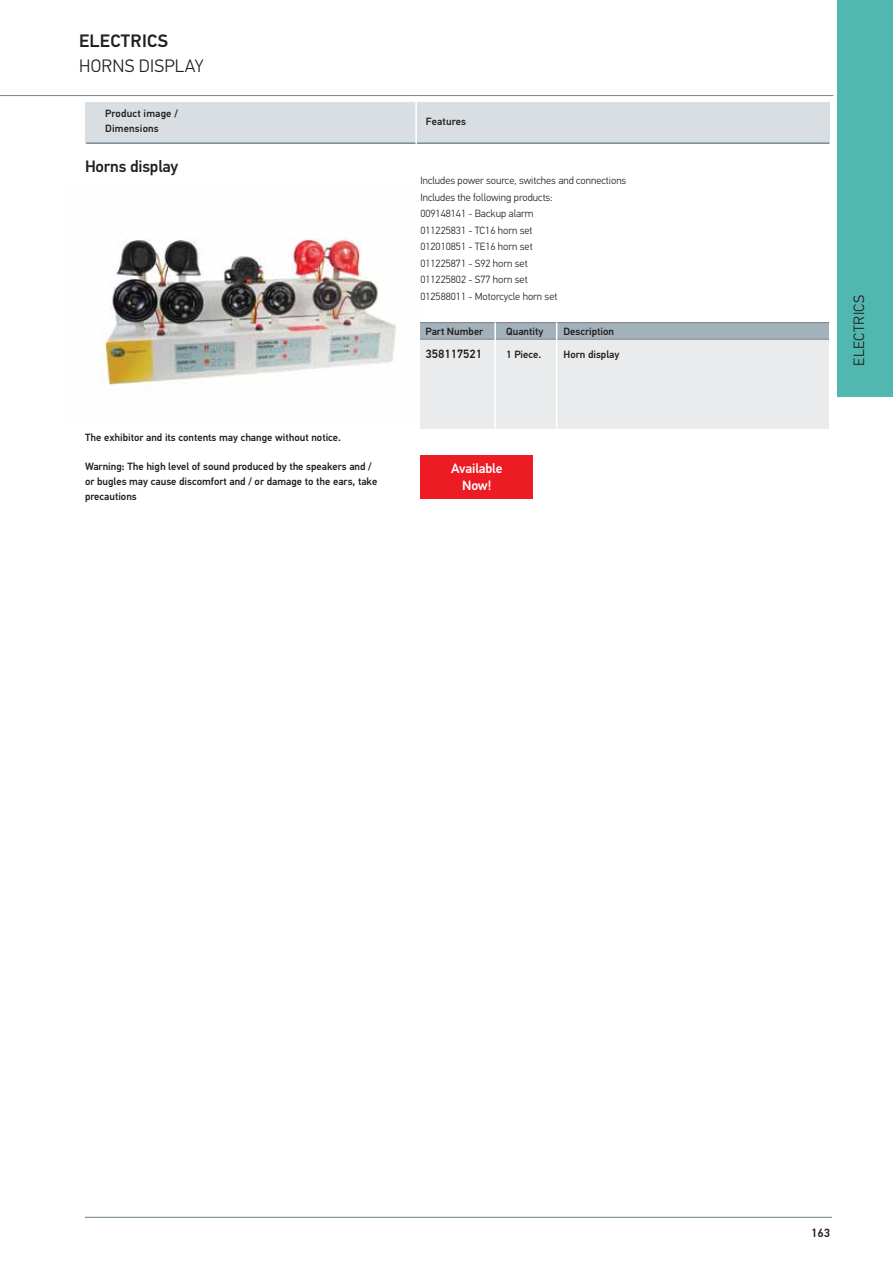
<style>
.page{position:relative;width:893px;height:1263px;background:#fff}
.page>*{position:absolute;margin:0;border:0;box-sizing:border-box;transform-origin:0 0}
.t1{font:300 18px "Hella DIN Universal";letter-spacing:.015em;color:#231f20}
.t2{font:500 18px "Hella DIN Universal";letter-spacing:.015em;color:#231f20}
.t3{font:500 16.5px "Hella DIN Universal";letter-spacing:-.01em;color:#231f20}
.t4{font:300 15px "Hella DIN Universal";letter-spacing:.025em;color:#231f20}
.t5{font:500 13.5px/16.5px "Hella DIN Universal";letter-spacing:-.01em;color:#fff;text-align:center}
.t6{font:500 12px "Hella DIN Universal";color:#231f20}
.t7{font:500 10.5px/14.7px "Hella DIN Universal";color:#231f20}
.t8{font:300 10.5px/16.5px "Hella DIN Universal";color:#231f20}
</style>
<div class="page">
<div style="left:420px;top:339px;width:409px;height:90px;background:#e9ebed"></div>
<div style="left:420px;top:322px;width:409px;height:17px;background:#a3b1bb"></div>
<hr style="left:420px;top:322px;width:409px;height:1px;background:#808285">
<hr style="left:420px;top:339px;width:409px;height:1px;background:#808285">
<hr style="left:494px;top:322px;width:2px;height:107px;background:#fff">
<hr style="left:556px;top:322px;width:1px;height:107px;background:#fff">
<div style="left:420px;top:455px;width:113px;height:43px;background:#ed1c24"></div>
<div style="left:838px;top:0;width:55px;height:397px;background:#50b8b1"></div>
<hr style="left:0;top:95px;width:833px;height:1px;background:#808285">
<div style="left:85px;top:102px;width:744px;height:41px;background:#d9dee2"></div>
<hr style="left:86px;top:142px;width:743px;height:2px;background:#758a98">
<hr style="left:415px;top:102px;width:2px;height:42px;background:#fff">
<hr style="left:85px;top:1217px;width:747px;height:1px;background:#758a98">
<img style="left:101px;top:238px;width:295px;height:150px">
<h1 class="t2" style="left:79px;top:34px;width:90px">ELECTRICS</h1>
<h1 class="t1" style="left:79px;top:60px;width:126px">HORNS DISPLAY</h1>
<p class="t7" style="left:105px;top:107px;width:74px">Product image /<br>Dimensions</p>
<p class="t7" style="left:426px;top:115px;width:42px">Features</p>
<h2 class="t3" style="left:85px;top:161px;width:95px">Horns display</h2>
<p class="t8" style="left:420px;top:173px;width:208px">Includes power source, switches and connections<br>Includes the following products:<br>009148141 - Backup alarm<br>011225831 - TC16 horn set<br>012010851 - TE16 horn set<br>011225871 - S92 horn set<br>011225802 - S77 horn set<br>012588011 - Motorcycle horn set</p>
<p class="t7" style="left:425px;top:325px;width:59px">Part Number</p>
<p class="t6" style="left:425px;top:349px;width:58px">358117521</p>
<p class="t7" style="left:506px;top:321px;width:39px;line-height:22.5px">Quantity<br>1 Piece.</p>
<p class="t7" style="left:563px;top:321px;width:57px;line-height:22.5px">Description<br>Horn display</p>
<p class="t7" style="left:85px;top:431px;width:258px">The exhibitor and its contents may change without notice.</p>
<p class="t7" style="left:85px;top:460px;width:294px">Warning: The high level of sound produced by the speakers and / or bugles may cause discomfort and / or damage to the ears, take precautions</p>
<p class="t5" style="left:451px;top:461px;width:53px">Available<br>Now!</p>
<h3 class="t4" style="left:853px;top:366px;width:72px;rotate:-90deg">ELECTRICS</h3>
<p class="t6" style="left:811px;top:1228px;width:20px">163</p>
</div>
